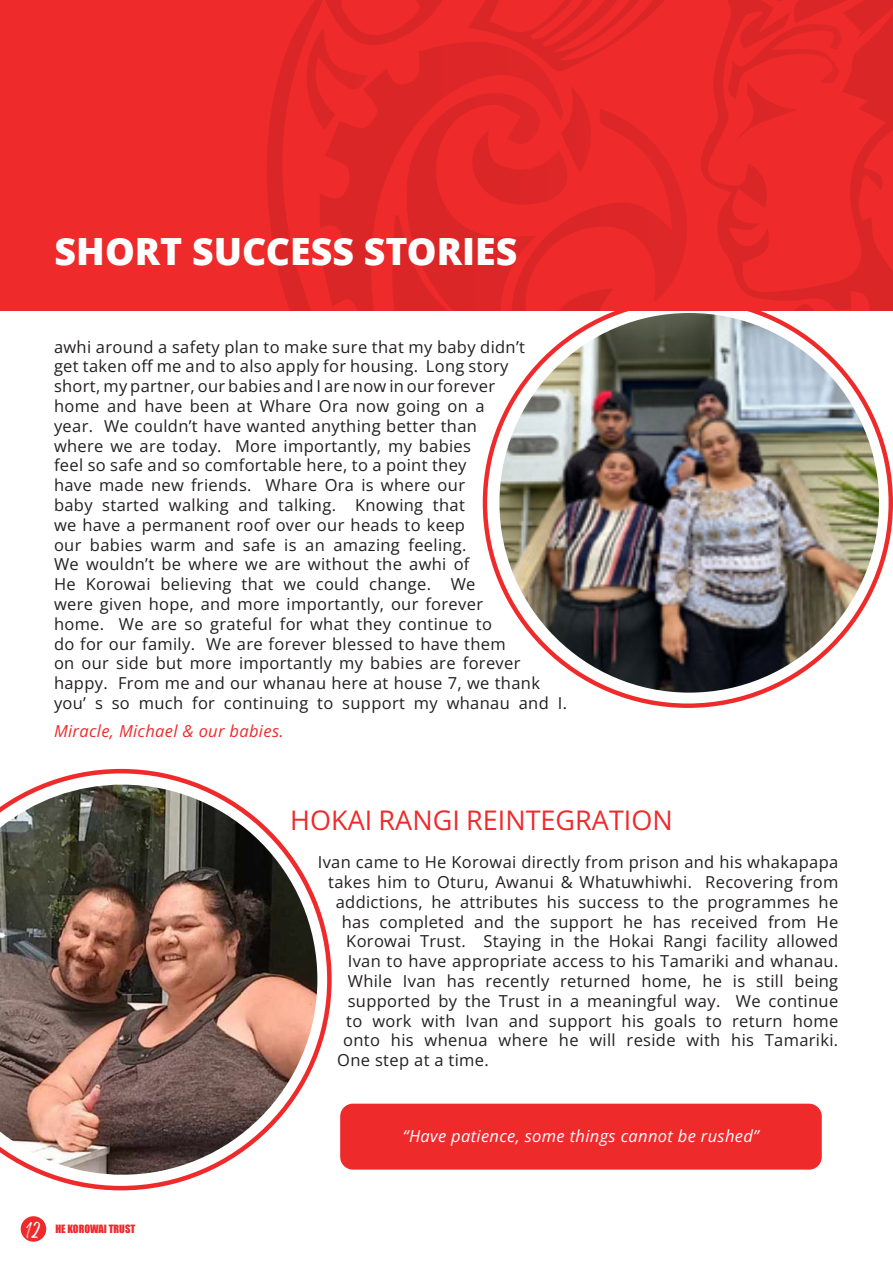
<style>
.page{position:relative;width:893px;height:1263px;background:#fff}
.page>*{position:absolute;margin:0;border:0;box-sizing:border-box;transform-origin:0 0}
.t1{font:800 37.5px "Open Sans";color:#fff}
.t2{font:27px "Open Sans";color:#ee2a2b}
.t3{font:16.5px/19.8px "Open Sans";letter-spacing:.02em;color:#231f20}
.t4{font:italic 16.5px "Open Sans";letter-spacing:.02em;color:#fff}
.t5{font:italic 16.5px "Open Sans";letter-spacing:.02em;color:#ee2a2b}
.t6{font:10.5px "Impact";color:#ee2a2b}
.s1{font-family:"Gellatio";font-size:12px;color:#fff}
</style>
<div class="page">
<img style="left:499px;top:313px;width:380px;height:380px;border-radius:190px">
<div style="left:0;top:0;width:893px;height:311px;background:#ee2a2b"></div>
<svg style="left:267px;top:0;width:125px;height:311px"></svg>
<svg style="left:320px;top:36px;width:72px;height:275px"></svg>
<svg style="left:301px;top:28px;width:67px;height:102px"></svg>
<svg style="left:40px;top:769px;width:292px;height:421px"></svg>
<img style="left:0;top:785px;width:317px;height:390px">
<div style="left:340px;top:1104px;width:482px;height:65px;background:#ee2a2b;border-radius:13px"></div>
<svg style="left:392px;top:0;width:501px;height:311px"></svg>
<div style="left:21px;top:1216px;width:25px;height:26px;background:#ee2a2b;border-radius:50%"></div>
<p class="t1" style="left:55px;top:230px;width:464px">SHORT SUCCESS STORIES</p>
<p class="t3" style="left:54px;top:336px;width:514px">awhi around a safety plan to make sure that my baby didn’t<br>get taken off me and to also apply for housing. Long story<br>short, my partner, our babies and I are now in our forever<br>home and have been at Whare Ora now going on a<br>year. We couldn’t have wanted anything better than<br>where we are today. More importantly, my babies<br>feel so safe and so comfortable here, to a point they<br>have made new friends. Whare Ora is where our<br>baby started walking and talking. Knowing that<br>we have a permanent roof over our heads to keep<br>our babies warm and safe is an amazing feeling.<br>We wouldn’t be where we are without the awhi of<br>He Korowai believing that we could change. We<br>were given hope, and more importantly, our forever<br>home. We are so grateful for what they continue to<br>do for our family. We are forever blessed to have them<br>on our side but more importantly my babies are forever happy. From me and our whanau here at house 7, we thank you’ s so much for continuing to support my whanau and I.</p>
<p class="t5" style="left:54px;top:720px;width:231px">Miracle, Michael &amp; our babies.</p>
<p class="t2" style="left:290px;top:801px;width:384px">HOKAI RANGI REINTEGRATION</p>
<p class="t3" style="left:318px;top:852px;width:522px">Ivan came to He Korowai directly from prison and his whakapapa</p>
<p class="t3" style="left:328px;top:872px;width:511px">takes him to Oturu, Awanui &amp; Whatuwhiwhi. Recovering from</p>
<p class="t3" style="left:336px;top:891px;width:504px">addictions, he attributes his success to the programmes he</p>
<p class="t3" style="left:342px;top:911px;width:498px">has completed and the support he has received from He</p>
<p class="t3" style="left:346px;top:931px;width:493px">Korowai Trust. Staying in the Hokai Rangi facility allowed</p>
<p class="t3" style="left:348px;top:951px;width:492px">Ivan to have appropriate access to his Tamariki and whanau.</p>
<p class="t3" style="left:348px;top:971px;width:492px">While Ivan has recently returned home, he is still being</p>
<p class="t3" style="left:348px;top:990px;width:492px">supported by the Trust in a meaningful way. We continue</p>
<p class="t3" style="left:346px;top:1010px;width:493px">to work with Ivan and support his goals to return home</p>
<p class="t3" style="left:343px;top:1030px;width:496px">onto his whenua where he will reside with his Tamariki.</p>
<p class="t3" style="left:337px;top:1050px;width:153px">One step at a time.</p>
<p class="t6" style="left:26px;top:1221px;width:110px"><span class="s1">12</span> HE KOROWAI TRUST</p>
<p class="t4" style="left:403px;top:1125px;width:357px">“Have patience, some things cannot be rushed”</p>
</div>
